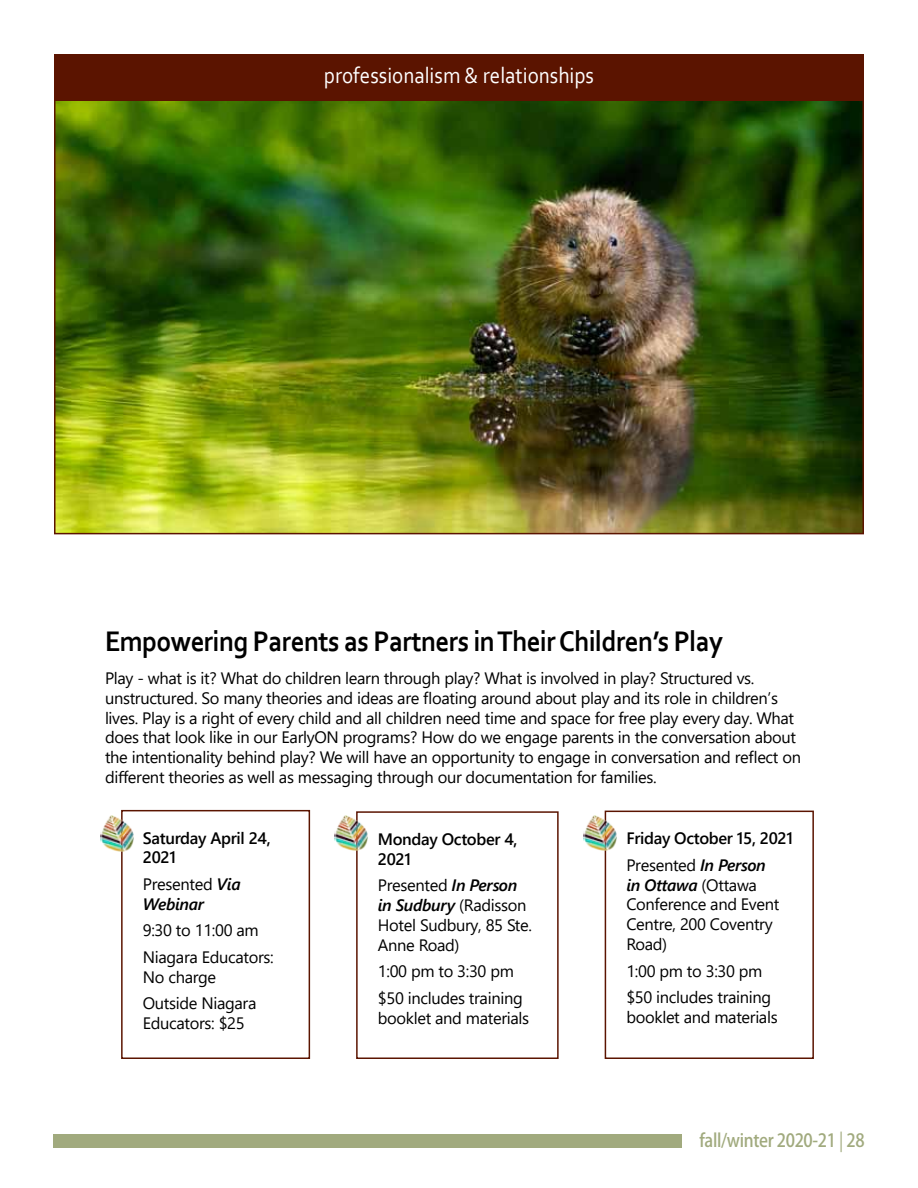
<style>
.page{position:relative;width:918px;height:1188px;background:#fff}
.page>*{position:absolute;margin:0;border:0;box-sizing:border-box;transform-origin:0 0}
.t1{font:700 29.7px "Corbel";letter-spacing:-.02em;color:#000;scale:.91 1}
.t2{font:23.1px "Corbel";color:#fff;scale:.91 1}
.t3{font:500 18.15px "Koz Go Pro";letter-spacing:-.02em;color:#a1aa7e;scale:.91 1}
.t4{font:16.5px/19.8px "Segoe UI";letter-spacing:-.02em;color:#000}
.t5{font:600 16.5px/19.8px "Segoe UI";letter-spacing:-.02em;color:#000}
.t6{font:italic 600 16.5px/19.8px "Segoe UI";letter-spacing:-.02em;color:#000}
.s1{font-weight:400;font-style:normal}
.s2{font-weight:600;font-style:italic}
.s3{font-weight:400}
.s4{font-style:italic}
</style>
<div class="page">
<div style="left:53px;top:1134px;width:628px;height:14px;background:#a1aa7e"></div>
<img style="left:57px;top:100px;width:804px;height:431px">
<div style="left:54px;top:54px;width:810px;height:46px;background:#5b1400"></div>
<div style="left:356px;top:811px;width:203px;height:248px;border:2px solid #5b1400"></div>
<img style="left:335px;top:815px;width:33px;height:37px">
<div style="left:605px;top:811px;width:209px;height:248px;border:2px solid #5b1400"></div>
<img style="left:584px;top:815px;width:33px;height:37px">
<div style="left:121px;top:810px;width:189px;height:249px;border:2px solid #5b1400"></div>
<img style="left:100px;top:816px;width:34px;height:36px">
<h2 class="t2" style="left:324px;top:61px;width:298px">professionalism &amp; relationships</h2>
<h1 class="t1" style="left:105px;top:622px;width:681px">Empowering Parents as Partners in Their Children’s Play</h1>
<p class="t4" style="left:105px;top:667px;width:698px">Play - what is it? What do children learn through play? What is involved in play? Structured vs. unstructured. So many theories and ideas are floating around about play and its role in children’s lives. Play is a right of every child and all children need time and space for free play every day. What does that look like in our EarlyON programs? How do we engage parents in the conversation about the intentionality behind play? We will have an opportunity to engage in conversation and reflect on different theories as well as messaging through our documentation for families.</p>
<p class="t5" style="left:143px;top:827px;width:129px">Saturday April 24,<br>2021</p>
<p class="t6" style="left:143px;top:872px;width:99px"><span class="s1">Presented</span> Via<br>Webinar</p>
<p class="t4" style="left:143px;top:916px;width:132px;line-height:26.5px">9:30 to 11:00 am<br>Niagara Educators:</p>
<p class="t4" style="left:143px;top:962px;width:115px;line-height:26.5px">No charge<br>Outside Niagara</p>
<p class="t4" style="left:143px;top:1012px;width:103px">Educators: $25</p>
<p class="t5" style="left:378px;top:828px;width:141px">Monday October 4,<br>2021</p>
<p class="t4" style="left:378px;top:874px;width:156px">Presented <span class="s2">In Person in Sudbury</span> (Radisson<br>Hotel Sudbury, 85 Ste.<br>Anne Road)</p>
<p class="t4" style="left:378px;top:957px;width:146px;line-height:26.5px">1:00 pm to 3:30 pm $50 includes training</p>
<p class="t4" style="left:378px;top:1007px;width:153px">booklet and materials</p>
<p class="t5" style="left:626px;top:824px;width:168px;line-height:26.5px">Friday October 15, 2021<br><span class="s3">Presented</span> <span class="s4">In Person</span></p>
<p class="t4" style="left:626px;top:873px;width:155px"><span class="s2">in Ottawa</span> (Ottawa<br>Conference and Event<br>Centre, 200 Coventry<br>Road)</p>
<p class="t4" style="left:626px;top:956px;width:146px;line-height:26.5px">1:00 pm to 3:30 pm $50 includes training</p>
<p class="t4" style="left:626px;top:1006px;width:153px">booklet and materials</p>
<p class="t3" style="left:699px;top:1129px;width:183px">fall/winter 2020-21 <span class="s3">|</span> 28</p>
</div>
